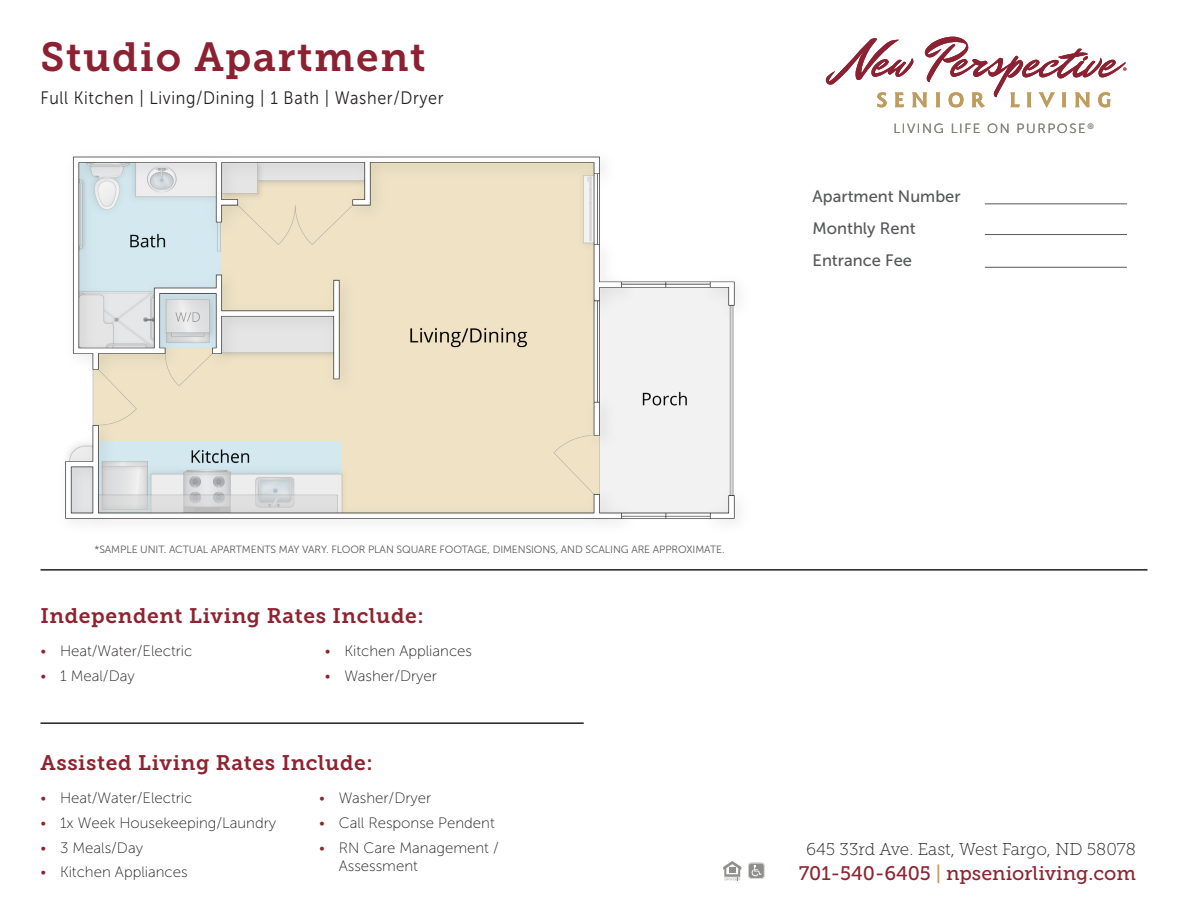
<style>
.page{position:relative;width:1188px;height:918px;background:#fff}
.page>*{position:absolute;margin:0;border:0;box-sizing:border-box;transform-origin:0 0}
.t1{font:40.5px "Museo Slab 700";letter-spacing:.04em;color:#8b2131}
.t2{font:21px "Museo Slab 700";letter-spacing:.03em;color:#8d2431}
.t3{font:19.5px "Museo Slab 500";color:#8d2431}
.t4{font:18px "Museo Sans 300";letter-spacing:.04em;color:#231f20;scale:.9 1}
.t5{font:17.1px "Museo Slab 100";color:#231f20}
.t6{font:16.5px/32.2px "Museo Sans 500";color:#57585a}
.t7{font:15px/18px "Museo Sans 100";color:#231f20}
.t8{font:13.35px "Museo Sans 300";letter-spacing:.12em;color:#807f74}
.t9{font:10.5px "Museo Sans 300";letter-spacing:-.01em;color:#57585a}
.s1{color:#8d2431}
.s2{color:#c49a60}
</style>
<div class="page">
<hr style="left:40px;top:722px;width:544px;height:2px;background:#231f20">
<hr style="left:40px;top:569px;width:1108px;height:2px;background:#231f20">
<svg style="left:723px;top:861px;width:18px;height:19px"></svg>
<svg style="left:748px;top:863px;width:17px;height:16px"></svg>
<hr style="left:985px;top:204px;width:142px;height:1px;background:#57585a">
<hr style="left:985px;top:234px;width:142px;height:1px;background:#57585a">
<hr style="left:985px;top:267px;width:142px;height:1px;background:#57585a">
<img style="left:65px;top:156px;width:673px;height:367px">
<svg style="left:826px;top:37px;width:300px;height:70px"></svg>
<p class="t1" style="left:40px;top:34px;width:387px">Studio Apartment</p>
<p class="t4" style="left:40px;top:88px;width:449px">Full Kitchen | Living/Dining | 1 Bath | Washer/Dryer</p>
<p class="t8" style="left:893px;top:122px;width:202px">LIVING LIFE ON PURPOSE<sup>®</sup></p>
<p class="t6" style="left:813px;top:180px;width:150px">Apartment Number<br>Monthly Rent<br>Entrance Fee</p>
<p class="t9" style="left:95px;top:544px;width:632px">*SAMPLE UNIT. ACTUAL APARTMENTS MAY VARY. FLOOR PLAN SQUARE FOOTAGE, DIMENSIONS, AND SCALING ARE APPROXIMATE.</p>
<h2 class="t2" style="left:40px;top:604px;width:385px">Independent Living Rates Include:</h2>
<p class="t7" style="left:40px;top:642px;width:154px"><span class="s1">•</span> Heat/Water/Electric</p>
<p class="t7" style="left:40px;top:667px;width:96px"><span class="s1">•</span> 1 Meal/Day</p>
<p class="t7" style="left:325px;top:642px;width:149px"><span class="s1">•</span> Kitchen Appliances</p>
<p class="t7" style="left:325px;top:667px;width:114px"><span class="s1">•</span> Washer/Dryer</p>
<h2 class="t2" style="left:40px;top:751px;width:334px">Assisted Living Rates Include:</h2>
<p class="t7" style="left:40px;top:789px;width:154px"><span class="s1">•</span> Heat/Water/Electric</p>
<p class="t7" style="left:40px;top:814px;width:237px"><span class="s1">•</span> 1x Week Housekeeping/Laundry</p>
<p class="t7" style="left:40px;top:839px;width:104px"><span class="s1">•</span> 3 Meals/Day</p>
<p class="t7" style="left:40px;top:863px;width:149px"><span class="s1">•</span> Kitchen Appliances</p>
<p class="t7" style="left:319px;top:789px;width:114px"><span class="s1">•</span> Washer/Dryer</p>
<p class="t7" style="left:319px;top:814px;width:177px"><span class="s1">•</span> Call Response Pendent</p>
<p class="t7" style="left:339px;top:839px;width:162px;text-indent:-20px"><span class="s1">•</span> RN Care Management /<br>Assessment</p>
<p class="t5" style="left:806px;top:840px;width:331px">645 33rd Ave. East, West Fargo, ND 58078</p>
<p class="t3" style="left:799px;top:863px;width:339px">701-540-6405 <span class="s2">|</span> npseniorliving.com</p>
</div>
